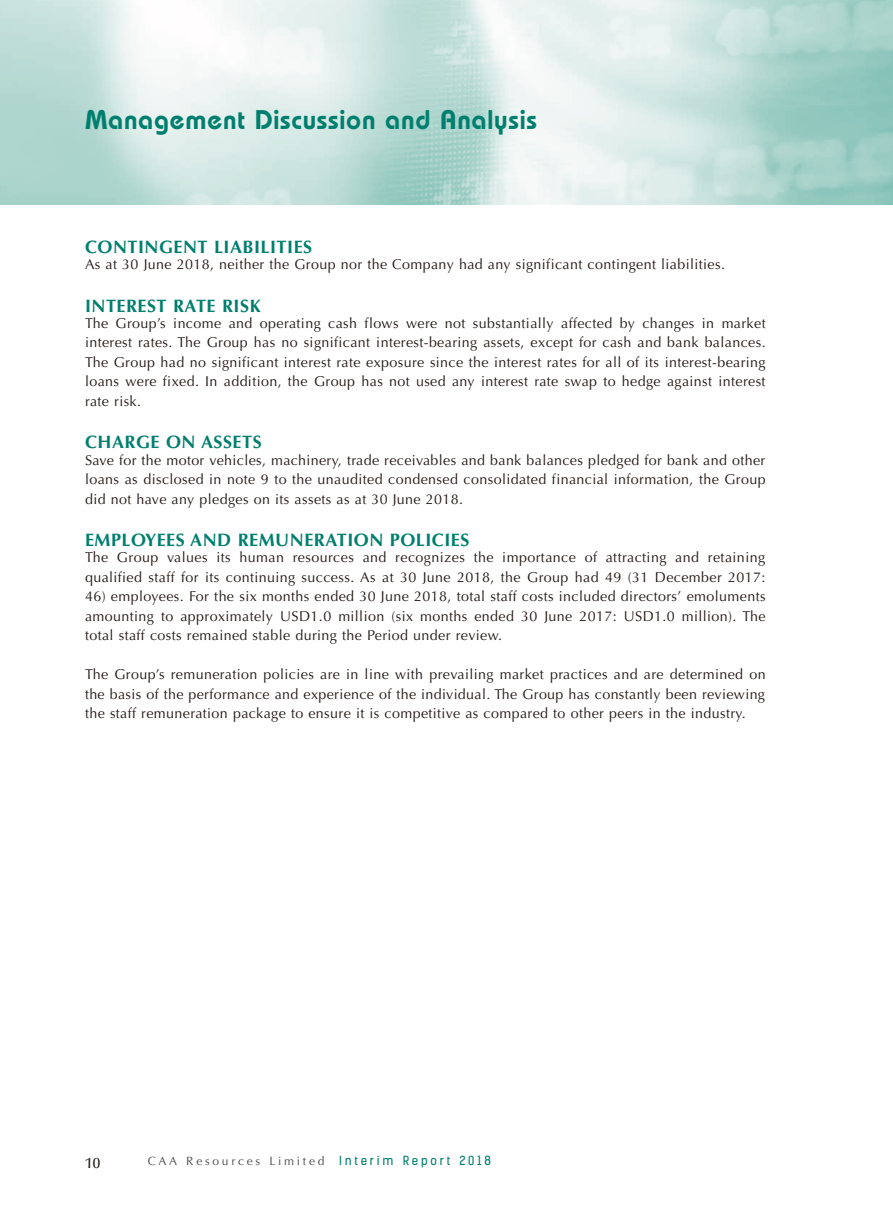
<style>
.page{position:relative;width:893px;height:1212px;background:#fff}
.page>*{position:absolute;margin:0;border:0;box-sizing:border-box;transform-origin:0 0}
.t1{font:600 27px "Bauhaus Std";letter-spacing:.03em;color:#007f6e}
.t2{font:700 18px "Optima LT Std";letter-spacing:.03em;color:#007f6e}
.t3{font:500 15px "Optima LT Std";color:#231916}
.t4{font:14.25px/19.5px "Optima LT Std";letter-spacing:.03em;color:#231916;text-align:justify}
.t5{font:12px "Optima LT Std";letter-spacing:.23em;color:#4d4a4a}
.s1{font-family:"Kelson Sans Regular BG";color:#007f6e}
</style>
<div class="page">
<img style="left:0;top:0;width:893px;height:205px">
<h1 class="t1" style="left:85px;top:103px;width:453px">Management Discussion and Analysis</h1>
<p class="t2" style="left:85px;top:236px;width:229px">CONTINGENT LIABILITIES</p>
<p class="t4" style="left:85px;top:255px;width:641px">As at 30 June 2018, neither the Group nor the Company had any significant contingent liabilities.</p>
<p class="t2" style="left:85px;top:295px;width:177px">INTEREST RATE RISK</p>
<p class="t4" style="left:85px;top:314px;width:682px">The Group’s income and operating cash flows were not substantially affected by changes in market interest rates. The Group has no significant interest-bearing assets, except for cash and bank balances.<br>The Group had no significant interest rate exposure since the interest rates for all of its interest-bearing loans were fixed. In addition, the Group has not used any interest rate swap to hedge against interest rate risk.</p>
<p class="t2" style="left:85px;top:431px;width:178px">CHARGE ON ASSETS</p>
<p class="t4" style="left:85px;top:450px;width:682px">Save for the motor vehicles, machinery, trade receivables and bank balances pledged for bank and other loans as disclosed in note 9 to the unaudited condensed consolidated financial information, the Group did not have any pledges on its assets as at 30 June 2018.</p>
<p class="t2" style="left:85px;top:529px;width:386px">EMPLOYEES AND REMUNERATION POLICIES</p>
<p class="t4" style="left:85px;top:548px;width:682px">The Group values its human resources and recognizes the importance of attracting and retaining qualified staff for its continuing success. As at 30 June 2018, the Group had 49 (31 December 2017:</p>
<p class="t4" style="left:85px;top:587px;width:682px">46) employees. For the six months ended 30 June 2018, total staff costs included directors’ emoluments amounting to approximately USD1.0 million (six months ended 30 June 2017: USD1.0 million). The total staff costs remained stable during the Period under review.</p>
<p class="t4" style="left:85px;top:665px;width:682px">The Group’s remuneration policies are in line with prevailing market practices and are determined on the basis of the performance and experience of the individual. The Group has constantly been reviewing the staff remuneration package to ensure it is competitive as compared to other peers in the industry.</p>
<p class="t3" style="left:85px;top:1154px;width:17px">10</p>
<p class="t5" style="left:148px;top:1154px;width:345px">CAA Resources Limited <span class="s1">Interim Report 2018</span></p>
</div>
